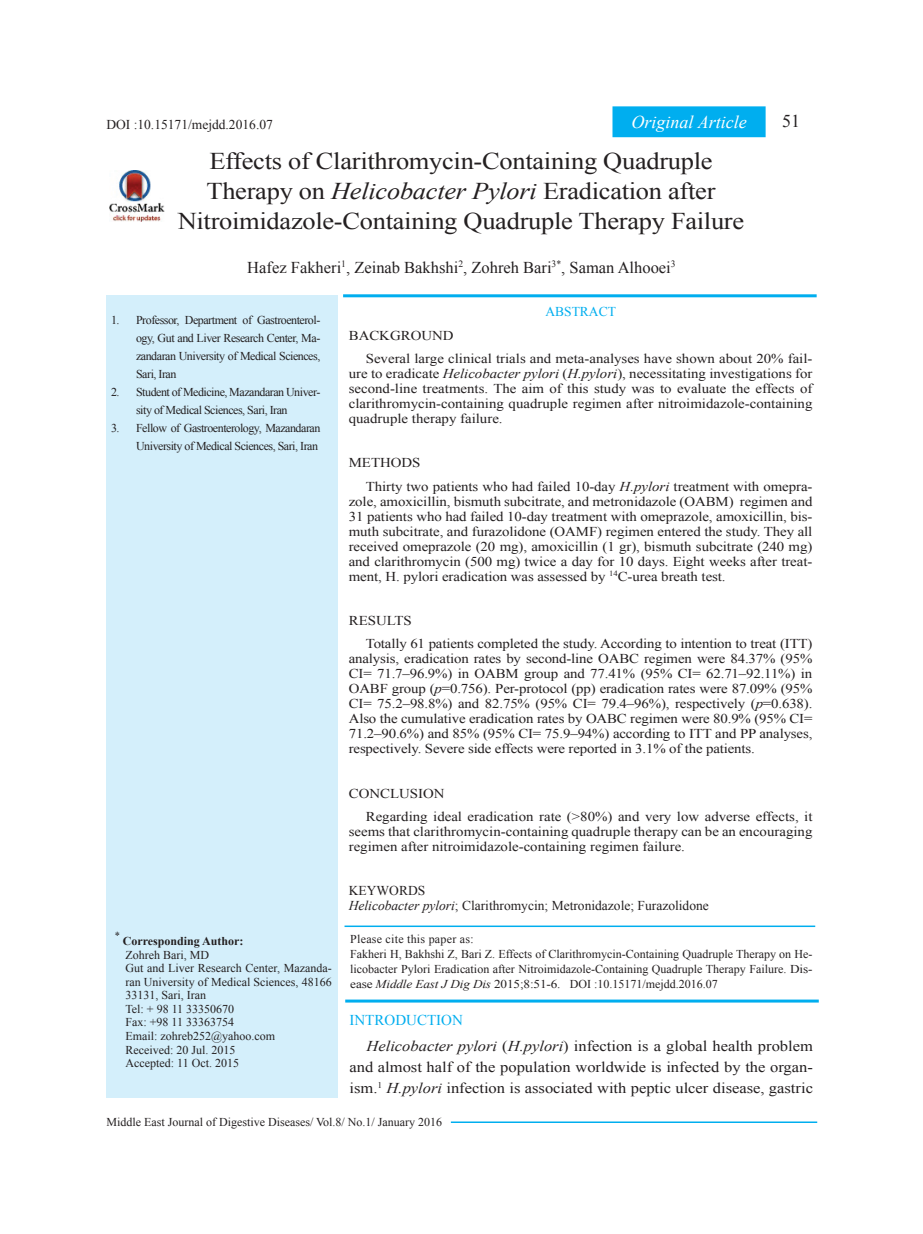
<style>
.page{position:relative;width:923px;height:1234px;background:#fff}
.page>*{position:absolute;margin:0;border:0;box-sizing:border-box;transform-origin:0 0}
.t1{font:24px/30px "Times New Roman";letter-spacing:-.01em;color:#231f20;text-align:center;scale:1.1 1}
.t2{font:italic 18px "Times New Roman";color:#fff}
.t3{font:18px "Times New Roman";color:#231f20}
.t4{font:16.5px "Times New Roman";color:#231f20}
.t5{font:15px/21px "Times New Roman";color:#231f20;text-align:justify;scale:1.1 1}
.t6{font:15px "Times New Roman";color:#00aeef}
.t7{font:13.5px/15px "Times New Roman";color:#231f20;scale:1.1 1}
.t8{font:13.5px/15px "Times New Roman";color:#231f20}
.t9{font:13.5px "Times New Roman";color:#00aeef}
.t10{font:12px/13.5px "Times New Roman";color:#231f20}
.t11{font:12px/18px "Times New Roman";letter-spacing:-.04em;color:#231f20}
.t12{font:700 12px "Times New Roman";color:#231f20}
.t13{font:10.5px "Times New Roman";color:#231f20}
.s1{font-style:italic}
</style>
<div class="page">
<hr style="left:451px;top:1121px;width:366px;height:1px;background:#00aeef">
<hr style="left:343px;top:294px;width:473px;height:3px;background:#00aeef">
<div style="left:106px;top:295px;width:231px;height:802px;background:#d4effb"></div>
<hr style="left:345px;top:999px;width:474px;height:3px;background:#00aeef">
<hr style="left:344px;top:925px;width:471px;height:1px;background:#00aeef">
<div style="left:613px;top:107px;width:152px;height:29px;background:#00aeef"></div>
<div style="left:612px;top:106px;width:153px;height:31px;border:2px solid #00aeef"></div>
<img style="left:109px;top:170px;width:56px;height:51px">
<p class="t8" style="left:106px;top:116px;width:168px">DOI :10.15171/mejdd.2016.07</p>
<h2 class="t2" style="left:631px;top:110px;width:117px">Original Article</h2>
<h1 class="t1" style="left:178px;top:145px;width:516px">Effects of Clarithromycin-Containing Quadruple<br>Therapy on <span class="s1">Helicobacter Pylori</span> Eradication after<br>Nitroimidazole-Containing Quadruple Therapy Failure</h1>
<p class="t4" style="left:247px;top:256px;width:430px">Hafez Fakheri<sup>1</sup>, Zeinab Bakhshi<sup>2</sup>, Zohreh Bari<sup>3*</sup>, Saman Alhooei<sup>3</sup></p>
<h2 class="t3" style="left:782px;top:109px;width:19px">51</h2>
<p class="t10" style="left:136px;top:311px;width:186px;line-height:18px;text-align:justify;text-indent:-25px">1. Professor, Department of Gastroenterol&shy;ogy, Gut and Liver Research Center, Ma&shy;zandaran University of Medical Sciences, Sari, Iran</p>
<p class="t11" style="left:136px;top:383px;width:186px;text-indent:-25px">2. Student of Medicine, Mazandaran Univer&shy;sity of Medical Sciences, Sari, Iran</p>
<p class="t11" style="left:111px;top:419px;width:211px;text-align:right">3. Fellow of Gastroenterology, Mazandaran<br>University of Medical Sciences, Sari, Iran</p>
<p class="t13" style="left:115px;top:928px;width:7px">*</p>
<p class="t12" style="left:123px;top:932px;width:122px">Corresponding Author:</p>
<p class="t10" style="left:125px;top:947px;width:208px">Zohreh Bari, MD<br>Gut and Liver Research Center, Mazanda&shy;ran University of Medical Sciences, 48166<br>33131, Sari, Iran<br>Tel: + 98 11 33350670<br>fax: +98 11 33363754<br>Email: zohreb252@yahoo.com<br>Received: 20 Jul. 2015<br>Accepted: 11 Oct. 2015</p>
<p class="t9" style="left:545px;top:302px;width:72px">ABSTRACT</p>
<p class="t7" style="left:366px;top:323px;width:407px;line-height:23.5px;text-indent:-17px">BACKGROUND<br>Several large clinical trials and meta-analyses have shown about 20% fail-</p>
<p class="t7" style="left:349px;top:366px;width:423px;text-align:justify">ure to eradicate <span class="s1">Helicobacter pylori</span> (<span class="s1">H.pylori</span>), necessitating investigations for second-line treatments. The aim of this study was to evaluate the effects of clarithromycin-containing quadruple regimen after nitroimidazole-containing quadruple therapy failure.</p>
<p class="t7" style="left:366px;top:450px;width:407px;line-height:23.5px;text-indent:-17px">METHODS<br>Thirty two patients who had failed 10-day <span class="s1">H.pylori</span> treatment with omepra-</p>
<p class="t7" style="left:349px;top:493px;width:423px;text-align:justify">zole, amoxicillin, bismuth subcitrate, and metronidazole (OABM) regimen and 31 patients who had failed 10-day treatment with omeprazole, amoxicillin, bis&shy;muth subcitrate, and furazolidone (OAMF) regimen entered the study. They all received omeprazole (20 mg), amoxicillin (1 gr), bismuth subcitrate (240 mg) and clarithromycin (500 mg) twice a day for 10 days. Eight weeks after treat&shy;ment, H. pylori eradication was assessed by <sup>14</sup>C-urea breath test.</p>
<p class="t7" style="left:366px;top:608px;width:407px;line-height:23.5px;text-indent:-17px">RESULTS<br>Totally 61 patients completed the study. According to intention to treat (ITT)</p>
<p class="t7" style="left:349px;top:651px;width:423px;text-align:justify">analysis, eradication rates by second-line OABC regimen were 84.37% (95% CI= 71.7–96.9%) in OABM group and 77.41% (95% CI= 62.71–92.11%) in OABF group (<span class="s1">p</span>=0.756). Per-protocol (pp) eradication rates were 87.09% (95% CI= 75.2–98.8%) and 82.75% (95% CI= 79.4–96%), respectively (<span class="s1">p</span>=0.638).<br>Also the cumulative eradication rates by OABC regimen were 80.9% (95% CI= 71.2–90.6%) and 85% (95% CI= 75.9–94%) according to ITT and PP analyses, respectively. Severe side effects were reported in 3.1% of the patients.</p>
<p class="t7" style="left:366px;top:780px;width:407px;line-height:23.5px;text-indent:-17px">CONCLUSION<br>Regarding ideal eradication rate (&gt;80%) and very low adverse effects, it</p>
<p class="t7" style="left:349px;top:823px;width:423px">seems that clarithromycin-containing quadruple therapy can be an encouraging regimen after nitroimidazole-containing regimen failure.</p>
<p class="t8" style="left:349px;top:882px;width:361px">Keywords<br><span class="s1">Helicobacter pylori</span>; Clarithromycin; Metronidazole; Furazolidone</p>
<p class="t10" style="left:350px;top:931px;width:464px;line-height:15px">Please cite this paper as:<br>Fakheri H, Bakhshi Z, Bari Z. Effects of Clarithromycin-Containing Quadruple Therapy on He&shy;licobacter Pylori Eradication after Nitroimidazole-Containing Quadruple Therapy Failure. Dis&shy;ease <span class="s1">Middle East J Dig Dis</span> 2015;8:51-6. DOI :10.15171/mejdd.2016.07</p>
<p class="t6" style="left:349px;top:1009px;width:16px">Introduction</p>
<p class="t5" style="left:349px;top:1034px;width:423px;text-indent:17px"><span class="s1">Helicobacter pylori</span> (<span class="s1">H.pylori</span>) infection is a global health problem and almost half of the population worldwide is infected by the organ&shy;ism.<sup>1</sup> <span class="s1">H.pylori</span> infection is associated with peptic ulcer disease, gastric</p>
<p class="t10" style="left:106px;top:1114px;width:337px">Middle East Journal of Digestive Diseases/ Vol.8/ No.1/ January 2016</p>
</div>
